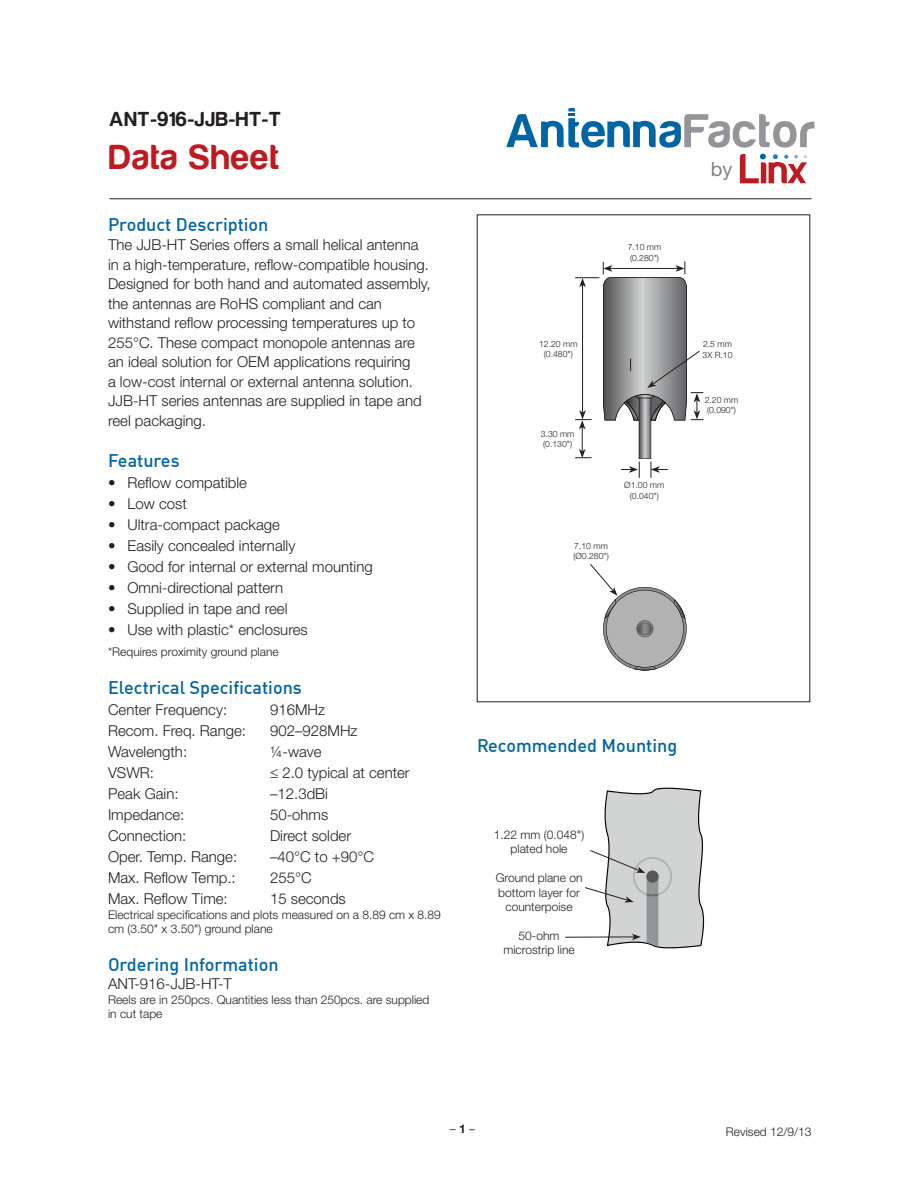
<style>
.page{position:relative;width:918px;height:1188px;background:#fff}
.page>*{position:absolute;margin:0;border:0;box-sizing:border-box;transform-origin:0 0}
.t1{font:36px "Harabara";letter-spacing:.05em;color:#bd1b20}
.t2{font:21px "Harabara";letter-spacing:.05em;color:#231f20}
.t3{font:19.65px "Helvetica Neue";color:#808184}
.t4{font:500 18px "DIN Offc";color:#0065a4}
.t5{font:300 15px/19.5px "Helvetica Neue";color:#231f20}
.t6{font:300 12px/14.4px "Helvetica Neue";color:#231f20;text-align:center}
.t7{font:12px "Helvetica Neue";color:#0065a4}
.t8{font:300 8.7px/10.4px "Helvetica Neue";color:#231f20}
.s1{font-weight:700;color:#231f20}
</style>
<div class="page">
<hr style="left:110px;top:199px;width:702px;height:1px;background:#231f20">
<svg style="left:740px;top:154px;width:67px;height:29px"></svg>
<svg style="left:506px;top:108px;width:308px;height:40px"></svg>
<hr style="left:565px;top:937px;width:69px;height:1px;background:#231f20">
<svg style="left:585px;top:787px;width:120px;height:162px"></svg>
<svg style="left:575px;top:261px;width:128px;height:217px"></svg>
<svg style="left:590px;top:564px;width:97px;height:107px"></svg>
<h2 class="t2" style="left:110px;top:108px;width:173px">ANT-916-JJB-HT-T</h2>
<h1 class="t1" style="left:110px;top:138px;width:171px">Data Sheet</h1>
<p class="t4" style="left:108px;top:213px;width:162px">Product Description</p>
<p class="t5" style="left:108px;top:235px;width:324px">The JJB-HT Series offers a small helical antenna in a high-temperature, reflow-compatible housing.<br>Designed for both hand and automated assembly, the antennas are RoHS compliant and can withstand reflow processing temperatures up to 255°C. These compact monopole antennas are an ideal solution for OEM applications requiring<br>a low-cost internal or external antenna solution.<br>JJB-HT series antennas are supplied in tape and reel packaging.</p>
<p class="t4" style="left:108px;top:449px;width:73px">Features</p>
<p class="t5" style="left:108px;top:472px;width:140px">• Reflow compatible</p>
<p class="t5" style="left:108px;top:493px;width:80px">• Low cost</p>
<p class="t5" style="left:108px;top:514px;width:174px">• Ultra-compact package</p>
<p class="t5" style="left:108px;top:535px;width:189px">• Easily concealed internally</p>
<p class="t5" style="left:108px;top:556px;width:266px">• Good for internal or external mounting</p>
<p class="t5" style="left:108px;top:577px;width:177px">• Omni-directional pattern</p>
<p class="t5" style="left:108px;top:598px;width:181px">• Supplied in tape and reel</p>
<p class="t5" style="left:108px;top:619px;width:201px">• Use with plastic* enclosures</p>
<p class="t6" style="left:108px;top:644px;width:172px">*Requires proximity ground plane</p>
<p class="t4" style="left:108px;top:676px;width:195px">Electrical Specifications</p>
<p class="t5" style="left:108px;top:700px;width:121px">Center Frequency:</p>
<p class="t5" style="left:270px;top:700px;width:57px">916MHz</p>
<p class="t5" style="left:108px;top:721px;width:140px">Recom. Freq. Range:</p>
<p class="t5" style="left:270px;top:721px;width:89px">902–928MHz</p>
<p class="t5" style="left:108px;top:742px;width:81px">Wavelength:</p>
<p class="t5" style="left:270px;top:742px;width:53px">¼-wave</p>
<p class="t5" style="left:108px;top:763px;width:48px">VSWR:</p>
<p class="t5" style="left:270px;top:763px;width:141px">≤ 2.0 typical at center</p>
<p class="t5" style="left:108px;top:784px;width:72px">Peak Gain:</p>
<p class="t5" style="left:270px;top:784px;width:60px">–12.3dBi</p>
<p class="t5" style="left:108px;top:805px;width:78px">Impedance:</p>
<p class="t5" style="left:270px;top:805px;width:60px">50-ohms</p>
<p class="t5" style="left:108px;top:826px;width:80px">Connection:</p>
<p class="t5" style="left:270px;top:826px;width:83px">Direct solder</p>
<p class="t5" style="left:108px;top:847px;width:131px">Oper. Temp. Range:</p>
<p class="t5" style="left:270px;top:847px;width:106px">–40°C to +90°C</p>
<p class="t5" style="left:108px;top:868px;width:129px">Max. Reflow Temp.:</p>
<p class="t5" style="left:270px;top:868px;width:43px">255°C</p>
<p class="t5" style="left:108px;top:889px;width:121px">Max. Reflow Time:</p>
<p class="t5" style="left:270px;top:889px;width:77px">15 seconds</p>
<p class="t6" style="left:108px;top:907px;width:334px;text-align:left">Electrical specifications and plots measured on a 8.89 cm x 8.89 cm (3.50" x 3.50") ground plane</p>
<p class="t4" style="left:108px;top:953px;width:172px">Ordering Information</p>
<p class="t5" style="left:108px;top:974px;width:125px">ANT-916-JJB-HT-T</p>
<p class="t6" style="left:108px;top:992px;width:323px;text-align:left">Reels are in 250pcs. Quantities less than 250pcs. are supplied in cut tape</p>
<p class="t8" style="left:628px;top:242px;width:35px">7.10 mm (0.280")</p>
<p class="t8" style="left:539px;top:338px;width:40px;text-align:center">12.20 mm (0.480")</p>
<p class="t8" style="left:541px;top:428px;width:35px">3.30 mm (0.130")</p>
<p class="t8" style="left:624px;top:480px;width:42px;text-align:center">Ø1.00 mm (0.040")</p>
<p class="t8" style="left:573px;top:541px;width:37px">7.10 mm (Ø0.280")</p>
<h3 class="t3" style="left:711px;top:157px;width:23px">by</h3>
<p class="t8" style="left:703px;top:339px;width:31px">2.5 mm<br>3X R.10</p>
<p class="t8" style="left:705px;top:395px;width:35px">2.20 mm (0.090")</p>
<p class="t4" style="left:477px;top:734px;width:202px">Recommended Mounting</p>
<p class="t6" style="left:494px;top:827px;width:92px">1.22 mm (0.048") plated hole</p>
<p class="t6" style="left:496px;top:870px;width:88px">Ground plane on bottom layer for counterpoise</p>
<p class="t6" style="left:503px;top:928px;width:73px">50-ohm microstrip line</p>
<p class="t7" style="left:450px;top:1122px;width:27px">–<span class="s1">1</span>–</p>
<p class="t6" style="left:726px;top:1125px;width:87px">Revised 12/9/13</p>
</div>
